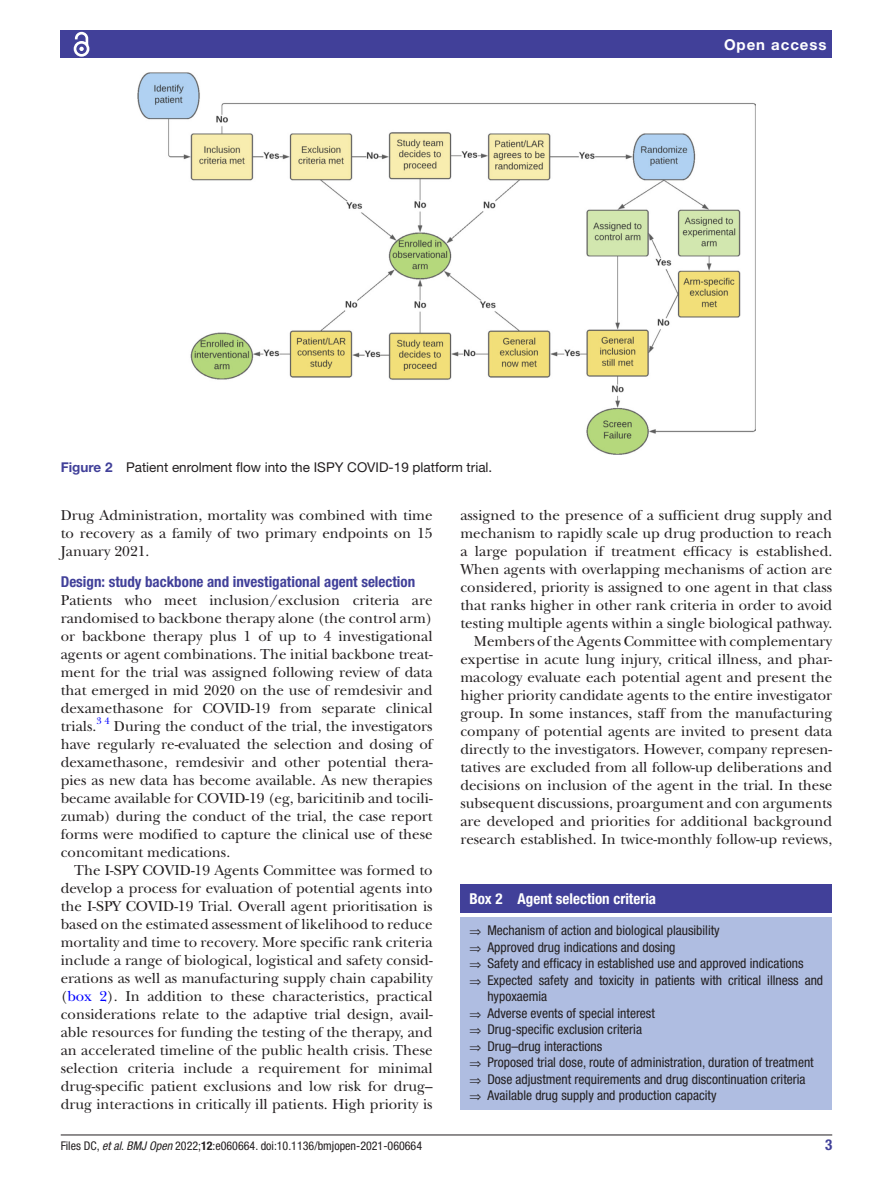
<style>
.page{position:relative;width:893px;height:1191px;background:#fff}
.page>*{position:absolute;margin:0;border:0;box-sizing:border-box;transform-origin:0 0}
.t1{font:15px/18px "New Baskerville";color:#231f20;text-align:justify}
.t2{font:700 condensed 15px "Helvetica Neue LT Std";color:#414099}
.t3{font:700 condensed 15px "Helvetica Neue LT Std";color:#fff}
.t4{font:700 15px "Helvetica Neue LT Std";letter-spacing:.065em;color:#fff}
.t5{font:condensed 13.5px "Helvetica Neue LT Std";color:#231f20}
.t6{font:13.5px "Helvetica Neue LT Std";color:#231f20}
.t7{font:condensed 12px "Helvetica Neue LT Std";color:#231f20}
.t8{font:9.9px "New Baskerville";color:#00f}
.s1{font-weight:700;color:#414099}
.s2{color:#00f}
.s3{font-style:italic}
.s4{font-weight:700}
</style>
<div class="page">
<hr style="left:61px;top:1134px;width:771px;height:1px;background:#231f20">
<div style="left:61px;top:31px;width:771px;height:27px;background:#414099"></div>
<svg style="left:73px;top:31px;width:17px;height:26px"></svg>
<img style="left:138px;top:73px;width:617px;height:381px">
<div style="left:460px;top:884px;width:372px;height:28px;background:#414099"></div>
<div style="left:460px;top:916px;width:372px;height:193px;background:#afbde1"></div>
<p class="t6" style="left:61px;top:459px;width:433px"><span class="s1">Figure 2</span> Patient enrolment flow into the ISPY COVID-19 platform trial.</p>
<p class="t4" style="left:724px;top:35px;width:104px">Open access</p>
<p class="t1" style="left:61px;top:506px;width:373px">Drug Administration, mortality was combined with time to recovery as a family of two primary endpoints on 15<br>January 2021.</p>
<p class="t2" style="left:61px;top:573px;width:356px">Design: study backbone and investigational agent selection</p>
<p class="t1" style="left:61px;top:591px;width:373px">Patients who meet inclusion/exclusion criteria are randomised to backbone therapy alone (the control arm) or backbone therapy plus 1 of up to 4 investigational agents or agent combinations. The initial backbone treat&shy;ment for the trial was assigned following review of data that emerged in mid 2020 on the use of remdesivir and dexamethasone for COVID-19 from separate clinical trials.</p>
<p class="t8" style="left:96px;top:715px;width:15px">3 4</p>
<p class="t1" style="left:61px;top:717px;width:373px;text-indent:53px">During the conduct of the trial, the investigators have regularly re-evaluated the selection and dosing of dexamethasone, remdesivir and other potential thera&shy;pies as new data has become available. As new therapies became available for COVID-19 (eg, baricitinib and tocili&shy;zumab) during the conduct of the trial, the case report forms were modified to capture the clinical use of these concomitant medications.</p>
<p class="t1" style="left:61px;top:861px;width:373px;text-indent:14px">The I-SPY COVID-19 Agents Committee was formed to develop a process for evaluation of potential agents into the I-SPY COVID-19 Trial. Overall agent prioritisation is based on the estimated assessment of likelihood to reduce mortality and time to recovery. More specific rank criteria include a range of biological, logistical and safety consid&shy;erations as well as manufacturing supply chain capability (<span class="s2">box 2</span>). In addition to these characteristics, practical considerations relate to the adaptive trial design, avail&shy;able resources for funding the testing of the therapy, and an accelerated timeline of the public health crisis. These selection criteria include a requirement for minimal drug-specific patient exclusions and low risk for drug– drug interactions in critically ill patients. High priority is</p>
<p class="t1" style="left:460px;top:506px;width:373px;text-align:right">assigned to the presence of a sufficient drug supply and mechanism to rapidly scale up drug production to reach a large population if treatment efficacy is established.<br>When agents with overlapping mechanisms of action are considered, priority is assigned to one agent in that class that ranks higher in other rank criteria in order to avoid testing multiple agents within a single biological pathway.<br>Members of the Agents Committee with complementary expertise in acute lung injury, critical illness, and phar&shy;macology evaluate each potential agent and present the higher priority candidate agents to the entire investigator group. In some instances, staff from the manufacturing company of potential agents are invited to present data directly to the investigators. However, company represen&shy;tatives are excluded from all follow-up deliberations and decisions on inclusion of the agent in the trial. In these subsequent discussions, proargument and con arguments are developed and priorities for additional background research established. In twice-monthly follow-up reviews,</p>
<p class="t3" style="left:469px;top:889px;width:188px">Box 2 Agent selection criteria</p>
<p class="t5" style="left:469px;top:922px;width:252px">⇒ Mechanism of action and biological plausibility</p>
<p class="t5" style="left:469px;top:939px;width:208px">⇒ Approved drug indications and dosing</p>
<p class="t5" style="left:469px;top:955px;width:336px">⇒ Safety and efficacy in established use and approved indications</p>
<p class="t5" style="left:469px;top:972px;width:355px">⇒ Expected safety and toxicity in patients with critical illness and</p>
<p class="t5" style="left:487px;top:988px;width:61px">hypoxaemia</p>
<p class="t5" style="left:469px;top:1005px;width:187px">⇒ Adverse events of special interest</p>
<p class="t5" style="left:469px;top:1021px;width:174px">⇒ Drug-specific exclusion criteria</p>
<p class="t5" style="left:469px;top:1038px;width:134px">⇒ Drug–drug interactions</p>
<p class="t5" style="left:469px;top:1054px;width:346px">⇒ Proposed trial dose, route of administration, duration of treatment</p>
<p class="t5" style="left:469px;top:1071px;width:338px">⇒ Dose adjustment requirements and drug discontinuation criteria</p>
<p class="t5" style="left:469px;top:1087px;width:249px">⇒ Available drug supply and production capacity</p>
<p class="t7" style="left:61px;top:1138px;width:363px">Files DC, <span class="s3">et al</span>. <span class="s3">BMJ Open</span> 2022;<span class="s4">12</span>:e060664. doi:10.1136/bmjopen-2021-060664</p>
<p class="t2" style="left:825px;top:1135px;width:9px">3</p>
</div>
